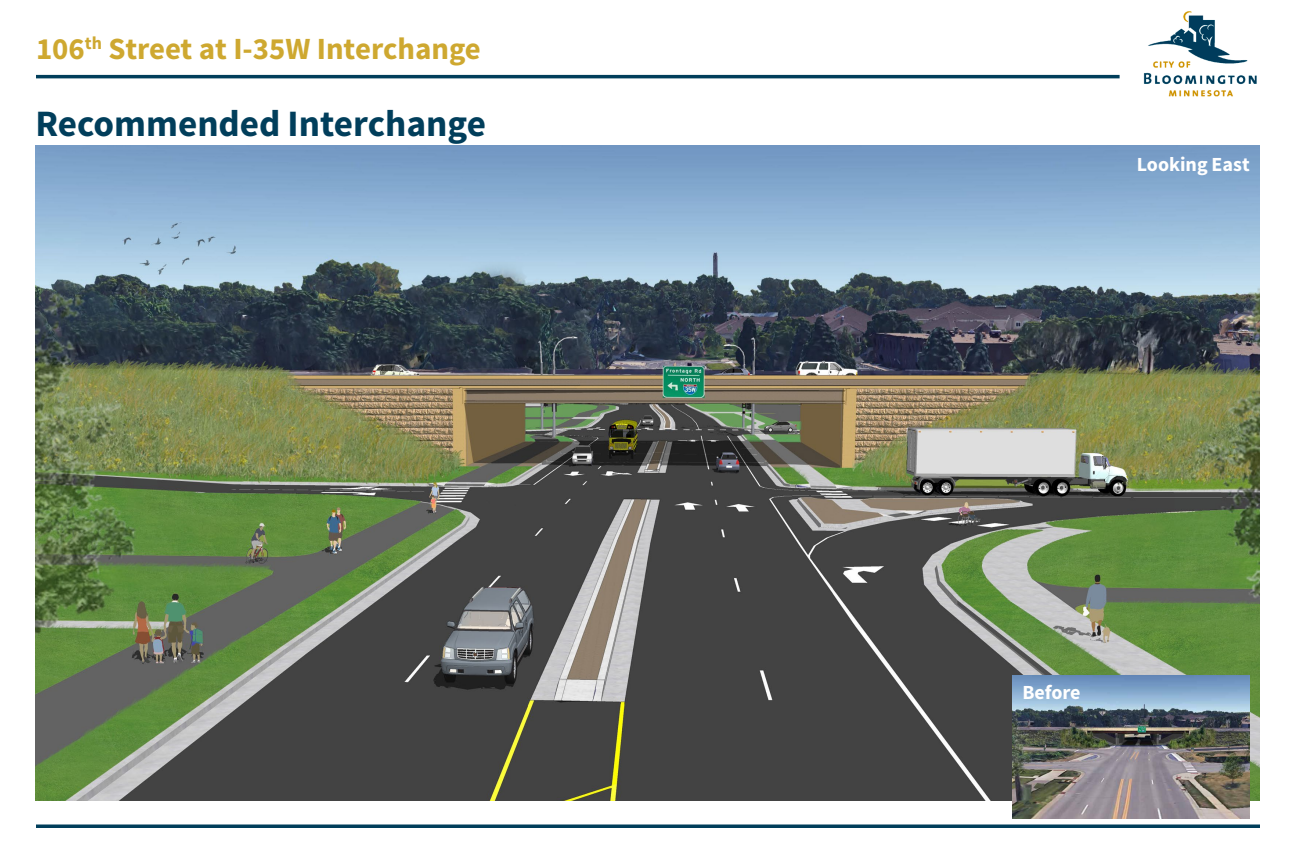
<style>
.page{position:relative;width:1296px;height:864px;background:#fff}
.page>*{position:absolute;margin:0;border:0;box-sizing:border-box;transform-origin:0 0}
.t1{font:700 37.25px "Source Sans Pro";color:#013e5b}
.t2{font:700 30.8px "Source Sans Pro";color:#cea830}
.t3{font:700 20px "Source Sans Pro";color:#fff}
</style>
<div class="page">
<img style="left:1143px;top:11px;width:114px;height:86px">
<hr style="left:36px;top:75px;width:1084px;height:3px;background:#013e5b">
<svg style="left:36px;top:824px;width:1224px;height:4px;background:#20566f"></svg>
<img style="left:35px;top:146px;width:1224px;height:655px">
<img style="left:1012px;top:675px;width:238px;height:143px">
<p class="t2" style="left:36px;top:29px;width:446px">106<sup>th</sup> Street at I-35W Interchange</p>
<p class="t1" style="left:35px;top:100px;width:452px">Recommended Interchange</p>
<p class="t3" style="left:1137px;top:152px;width:114px">Looking East</p>
<p class="t3" style="left:1022px;top:680px;width:60px">Before</p>
</div>
